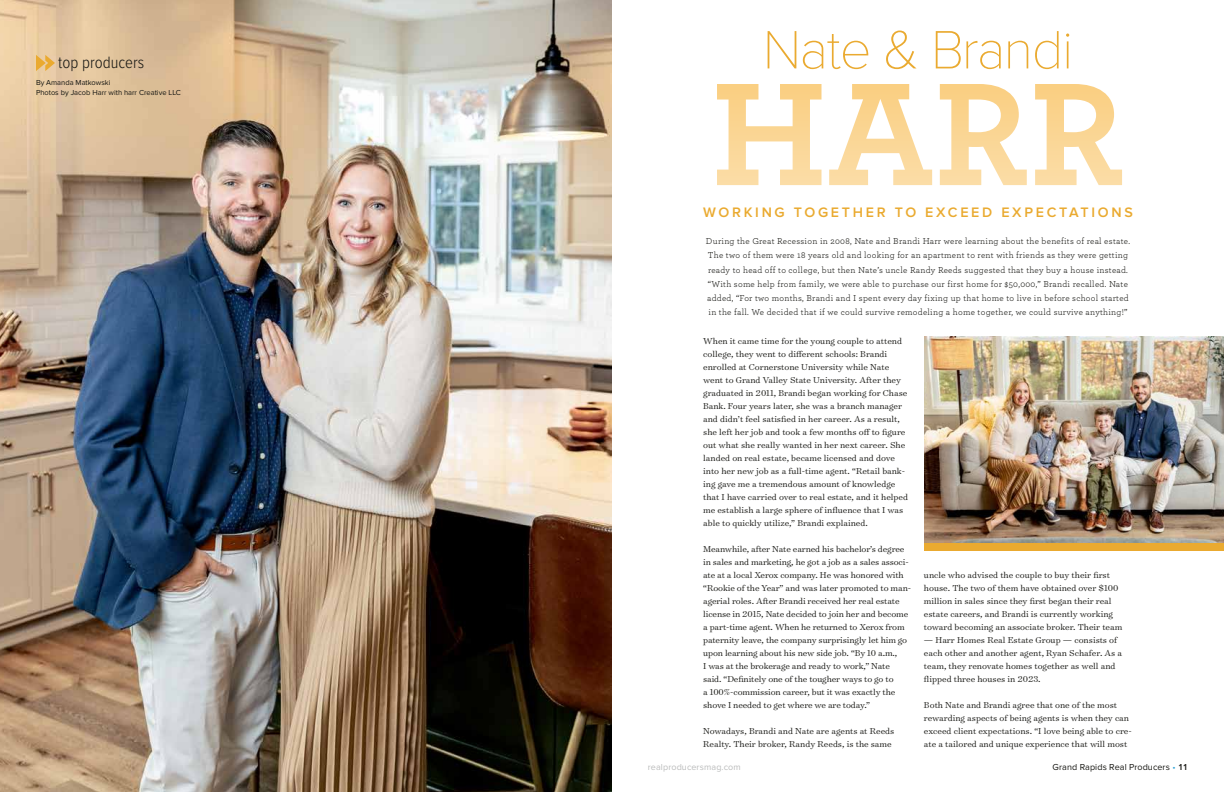
<style>
.page{position:relative;width:1224px;height:792px;background:#fff}
.page>*{position:absolute;margin:0;border:0;box-sizing:border-box;transform-origin:0 0}
.t1{font:700 153.7px "Archer Pro";color:#facf82}
.t2{font:100 56px "Proxima Nova T";letter-spacing:-.03em;color:#eaaa30}
.t3{font:300 17px "Proxima Nova Cond";color:#171713}
.t4{font:600 14.2px "Proxima Nova";letter-spacing:.19em;color:#eaaa30}
.t5{font:300 9.8px/13px "Surveyor Text";color:#171713}
.t6{font:9px/14px "Archer Pro";letter-spacing:.03em;color:#171713}
.t7{font:9px "Proxima Nova";letter-spacing:.01em;color:#171713}
.t8{font:9px "Proxima Nova";letter-spacing:.01em;color:#bbbcbc}
.t9{font:7.5px/10px "Proxima Nova";color:#171713}
.s1{color:#31a5d9}
.s2{font-weight:600}
</style>
<div class="page">
<img style="left:0;top:0;width:612px;height:792px">
<svg style="left:36px;top:55px;width:19px;height:16px"></svg>
<img style="left:924px;top:336px;width:300px;height:207px">
<div style="left:924px;top:543px;width:300px;height:7px;background:#eaaa30"></div>
<h3 class="t3" style="left:58px;top:55px;width:87px">top producers</h3>
<p class="t9" style="left:36px;top:77px;width:146px">By Amanda Matkowski<br>Photos by Jacob Harr with harr Creative LLC</p>
<h2 class="t2" style="left:763px;top:18px;width:312px">Nate &amp; Brandi</h2>
<h1 class="t1" style="left:711px;top:13px;width:415px">HARR</h1>
<h3 class="t4" style="left:703px;top:204px;width:431px">WORKING TOGETHER TO EXCEED EXPECTATIONS</h3>
<p class="t6" style="left:706px;top:234px;width:426px">During the Great Recession in 2008, Nate and Brandi Harr were learning about the benefits of real estate.<br>The two of them were 18 years old and looking for an apartment to rent with friends as they were getting ready to head off to college, but then Nate’s uncle Randy Reeds suggested that they buy a house instead. “With some help from family, we were able to purchase our first home for $50,000,” Brandi recalled. Nate added, “For two months, Brandi and I spent every day fixing up that home to live in before school started in the fall. We decided that if we could survive remodeling a home together, we could survive anything!”</p>
<p class="t5" style="left:703px;top:334px;width:206px">When it came time for the young couple to attend college, they went to different schools: Brandi enrolled at Cornerstone University while Nate went to Grand Valley State University. After they graduated in 2011, Brandi began working for Chase Bank. Four years later, she was a branch manager and didn’t feel satisfied in her career. As a result, she left her job and took a few months off to figure out what she really wanted in her next career. She landed on real estate, became licensed and dove into her new job as a full-time agent. “Retail bank&shy;ing gave me a tremendous amount of knowledge that I have carried over to real estate, and it helped me establish a large sphere of influence that I was able to quickly utilize,” Brandi explained.</p>
<p class="t5" style="left:703px;top:542px;width:209px">Meanwhile, after Nate earned his bachelor’s degree in sales and marketing, he got a job as a sales associ&shy;ate at a local Xerox company. He was honored with “Rookie of the Year” and was later promoted to man&shy;agerial roles. After Brandi received her real estate license in 2015, Nate decided to join her and become a part-time agent. When he returned to Xerox from paternity leave, the company surprisingly let him go upon learning about his new side job. “By 10 a.m.,<br>I was at the brokerage and ready to work,” Nate<br>said. “Definitely one of the tougher ways to go to<br>a 100%-commission career, but it was exactly the shove I needed to get where we are today.”</p>
<p class="t5" style="left:703px;top:724px;width:193px">Nowadays, Brandi and Nate are agents at Reeds<br>Realty. Their broker, Randy Reeds, is the same</p>
<p class="t5" style="left:924px;top:568px;width:200px">uncle who advised the couple to buy their first house. The two of them have obtained over $100 million in sales since they first began their real estate careers, and Brandi is currently working toward becoming an associate broker. Their team</p>
<p class="t5" style="left:924px;top:633px;width:200px">— Harr Homes Real Estate Group — consists of each other and another agent, Ryan Schafer. As a team, they renovate homes together as well and flipped three houses in 2023.</p>
<p class="t5" style="left:924px;top:698px;width:209px">Both Nate and Brandi agree that one of the most rewarding aspects of being agents is when they can exceed client expectations. “I love being able to cre&shy;ate a tailored and unique experience that will most</p>
<p class="t8" style="left:648px;top:762px;width:94px">realproducersmag.com</p>
<p class="t7" style="left:1053px;top:762px;width:137px">Grand Rapids Real Producers <span class="s1">•</span> <span class="s2">11</span></p>
</div>
